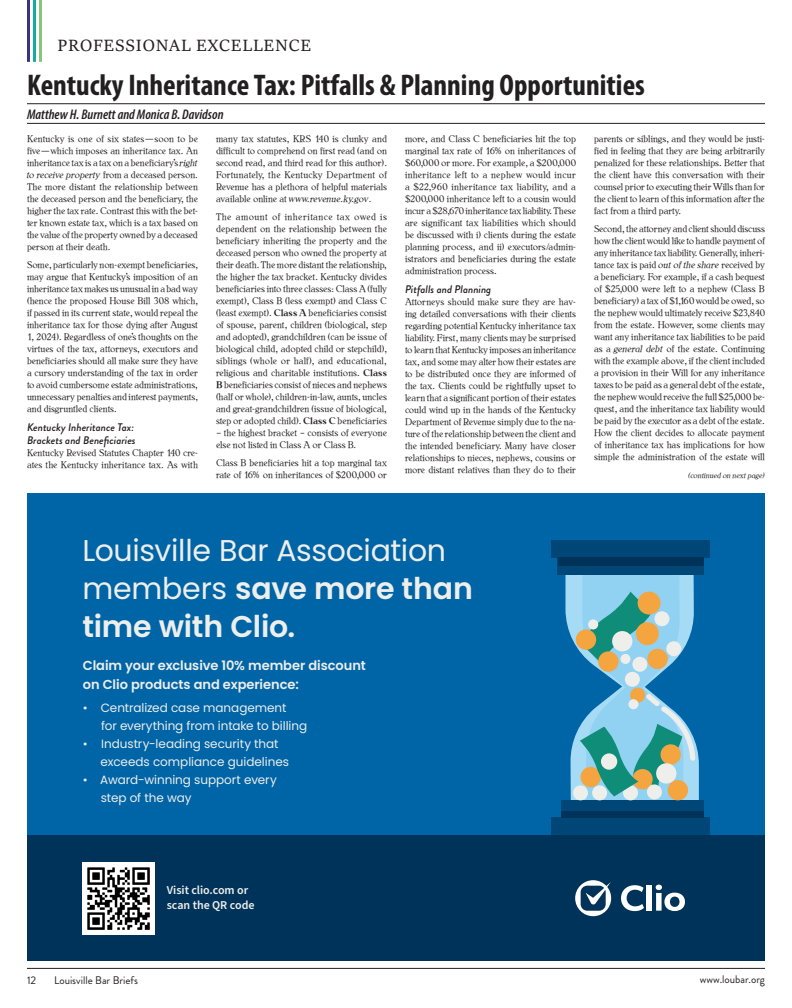
<style>
.page{position:relative;width:792px;height:1008px;background:#fff}
.page>*{position:absolute;margin:0;border:0;box-sizing:border-box;transform-origin:0 0}
.t1{font:30px/38px "Poppins";letter-spacing:-.01em;color:#eeeeeb}
._30_Pt_Headline__Blk{font:700 condensed 30px "Myriad Pro";color:#231f20}
.TOC_Page{font:18px "Sitka Subheading";letter-spacing:.045em;color:#231f20}
.Byline{font:italic 600 condensed 14px "Myriad Pro";color:#231f20}
.t2{font:600 13px/19px "Poppins";letter-spacing:-.005em;color:#eeeeeb}
.t3{font:12px/18px "Poppins";letter-spacing:-.005em;color:#eeeeeb}
.t4{font:600 12px/15px "Source Sans Pro";letter-spacing:-.005em;color:#eeeeeb}
._12_pt_Subheader__blk{font:italic 500 11px "Brandon Grotesque";color:#231f20}
.t5{font:11px "Brandon Grotesque";color:#231f20}
.Articles{font:10px/12px "Bellini RR Original";color:#231f20;text-align:justify}
.Caption_Continue{font:italic 8px "Bellini RR Original";color:#231f20}
.s1{font-style:italic}
.s2{font-family:"Bellini RR Medium"}
.s3{font-weight:600}
</style>
<div class="page">
<hr style="left:27px;top:968px;width:738px;height:1px;background:#231f20">
<hr style="left:27px;top:103px;width:738px;height:1px;background:#231f20">
<hr style="left:27px;top:123px;width:738px;height:1px;background:#231f20">
<hr style="left:27px;top:0;width:3px;height:62px;background:#3a3283">
<hr style="left:33px;top:0;width:3px;height:62px;background:#11ada1">
<hr style="left:39px;top:0;width:3px;height:62px;background:#85c678">
<div style="left:27px;top:493px;width:738px;height:342px;background:#0065a7"></div>
<div style="left:27px;top:835px;width:738px;height:126px;background:#003359"></div>
<svg style="left:575px;top:880px;width:36px;height:36px"></svg>
<svg style="left:621px;top:885px;width:23px;height:26px"></svg>
<div style="left:647px;top:886px;width:5px;height:25px;background:#fff"></div>
<svg style="left:656px;top:885px;width:29px;height:26px"></svg>
<img style="left:82px;top:862px;width:72px;height:72px">
<svg style="left:565px;top:575px;width:134px;height:225px"></svg>
<div style="left:561px;top:800px;width:143px;height:18px;background:#004778"></div>
<div style="left:551px;top:818px;width:159px;height:17px;background:#004778"></div>
<div style="left:557px;top:557px;width:147px;height:18px;background:#004778"></div>
<div style="left:551px;top:540px;width:159px;height:17px;background:#004778"></div>
<div style="left:561px;top:811px;width:143px;height:7px;background:#003359"></div>
<div style="left:558px;top:557px;width:145px;height:9px;background:#003359"></div>
<div style="left:576px;top:629px;width:20px;height:21px;background:#f5a540;border-radius:50%"></div>
<div style="left:573px;top:785px;width:15px;height:15px;background:#eeeeeb;border-radius:50%"></div>
<svg style="left:580px;top:575px;width:115px;height:225px"></svg>
<p class="TOC_Page" style="left:57px;top:32px;width:255px">PROFESSIONAL EXCELLENCE</p>
<p class="_30_Pt_Headline__Blk" style="left:27px;top:66px;width:619px">Kentucky Inheritance Tax: Pitfalls &amp; Planning Opportunities</p>
<p class="Byline" style="left:27px;top:105px;width:198px">Matthew H. Burnett and Monica B. Davidson</p>
<p class="Articles" style="left:27px;top:133px;width:173px">Kentucky is one of six states—soon to be five—which imposes an inheritance tax. An inheritance tax is a tax on a beneficiary’s <span class="s1">right to receive property</span> from a deceased person.<br>The more distant the relationship between the deceased person and the beneficiary, the higher the tax rate. Contrast this with the bet&shy;ter known estate tax, which is a tax based on the value of the property owned by a deceased person at their death.</p>
<p class="Articles" style="left:27px;top:259px;width:173px">Some, particularly non-exempt beneficiaries, may argue that Kentucky’s imposition of an inheritance tax makes us unusual in a bad way (hence the proposed House Bill 308 which, if passed in its current state, would repeal the inheritance tax for those dying after August 1, 2024). Regardless of one’s thoughts on the virtues of the tax, attorneys, executors and beneficiaries should all make sure they have a cursory understanding of the tax in order to avoid cumbersome estate administrations, unnecessary penalties and interest payments, and disgruntled clients.</p>
<p class="_12_pt_Subheader__blk" style="left:27px;top:420px;width:109px">Kentucky Inheritance Tax:</p>
<p class="_12_pt_Subheader__blk" style="left:27px;top:433px;width:110px">Brackets and Beneficiaries</p>
<p class="Articles" style="left:27px;top:447px;width:172px">Kentucky Revised Statutes Chapter 140 cre&shy;ates the Kentucky inheritance tax. As with</p>
<p class="Articles" style="left:216px;top:133px;width:173px">many tax statutes, KRS 140 is clunky and difficult to comprehend on first read (and on second read, and third read for this author).<br>Fortunately, the Kentucky Department of Revenue has a plethora of helpful materials available online at <span class="s1">www.revenue.ky.gov</span>.</p>
<p class="Articles" style="left:216px;top:211px;width:173px">The amount of inheritance tax owed is dependent on the relationship between the beneficiary inheriting the property and the deceased person who owned the property at their death. The more distant the relationship, the higher the tax bracket. Kentucky divides beneficiaries into three classes: Class A (fully exempt), Class B (less exempt) and Class C (least exempt). <span class="s2">Class A</span> beneficiaries consist of spouse, parent, children (biological, step and adopted), grandchildren (can be issue of biological child, adopted child or stepchild), siblings (whole or half), and educational, religious and charitable institutions. <span class="s2">Class B</span> beneficiaries consist of nieces and nephews (half or whole), children-in-law, aunts, uncles and great-grandchildren (issue of biological, step or adopted child). <span class="s2">Class C</span> beneficiaries</p>
<p class="Articles" style="left:216px;top:427px;width:172px">– the highest bracket – consists of everyone else not listed in Class A or Class B.</p>
<p class="Articles" style="left:216px;top:457px;width:173px">Class B beneficiaries hit a top marginal tax rate of 16% on inheritances of $200,000 or</p>
<p class="Articles" style="left:405px;top:133px;width:173px">more, and Class C beneficiaries hit the top marginal tax rate of 16% on inheritances of $60,000 or more. For example, a $200,000 inheritance left to a nephew would incur a $22,960 inheritance tax liability, and a $200,000 inheritance left to a cousin would incur a $28,670 inheritance tax liability. These are significant tax liabilities which should be discussed with i) clients during the estate planning process, and ii) executors/admin&shy;istrators and beneficiaries during the estate administration process.</p>
<p class="_12_pt_Subheader__blk" style="left:405px;top:282px;width:88px">Pitfalls and Planning</p>
<p class="Articles" style="left:405px;top:296px;width:173px">Attorneys should make sure they are hav&shy;ing detailed conversations with their clients regarding potential Kentucky inheritance tax liability. First, many clients may be surprised to learn that Kentucky imposes an inheritance tax, and some may alter how their estates are to be distributed once they are informed of the tax. Clients could be rightfully upset to learn that a significant portion of their estates could wind up in the hands of the Kentucky Department of Revenue simply due to the na&shy;ture of the relationship between the client and the intended beneficiary. Many have closer relationships to nieces, nephews, cousins or more distant relatives than they do to their</p>
<p class="Articles" style="left:594px;top:133px;width:173px">parents or siblings, and they would be justi&shy;fied in feeling that they are being arbitrarily penalized for these relationships. Better that the client have this conversation with their counsel prior to executing their Wills than for the client to learn of this information after the fact from a third party.</p>
<p class="Articles" style="left:594px;top:223px;width:173px">Second, the attorney and client should discuss how the client would like to handle payment of any inheritance tax liability. Generally, inheri&shy;tance tax is paid <span class="s1">out of the share</span> received by a beneficiary. For example, if a cash bequest of $25,000 were left to a nephew (Class B beneficiary) a tax of $1,160 would be owed, so the nephew would ultimately receive $23,840 from the estate. However, some clients may want any inheritance tax liabilities to be paid as a <span class="s1">general debt</span> of the estate. Continuing with the example above, if the client included a provision in their Will for any inheritance taxes to be paid as a general debt of the estate, the nephew would receive the full $25,000 be&shy;quest, and the inheritance tax liability would be paid by the executor as a debt of the estate.<br>How the client decides to allocate payment of inheritance tax has implications for how simple the administration of the estate will</p>
<p class="Caption_Continue" style="left:689px;top:471px;width:78px">(continued on next page)</p>
<p class="t1" style="left:82px;top:531px;width:392px">Louisville Bar Association members <span class="s3">save more than time with Clio.</span></p>
<p class="t2" style="left:83px;top:656px;width:285px">Claim your exclusive 10% member discount on Clio products and experience:</p>
<p class="t3" style="left:101px;top:699px;width:208px;text-indent:-18px">• Centralized case management<br>for everything from intake to billing</p>
<p class="t3" style="left:101px;top:735px;width:190px;text-indent:-18px">• Industry-leading security that exceeds compliance guidelines</p>
<p class="t3" style="left:101px;top:771px;width:178px;text-indent:-18px">• Award-winning support every step of the way</p>
<p class="t4" style="left:167px;top:883px;width:89px">Visit clio.com or scan the QR code</p>
<p class="t5" style="left:27px;top:973px;width:11px">12</p>
<p class="t5" style="left:54px;top:973px;width:85px">Louisville Bar Briefs</p>
<p class="t5" style="left:700px;top:971px;width:67px">www.loubar.org</p>
</div>
